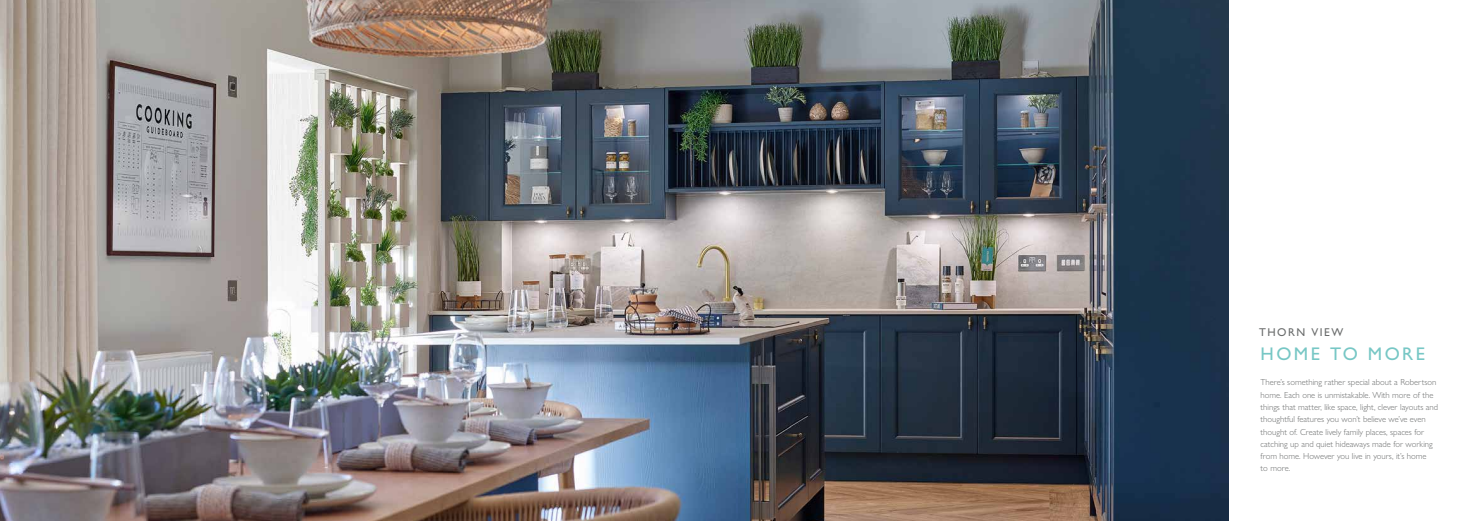
<style>
.page{position:relative;width:1474px;height:521px;background:#fff}
.page>*{position:absolute;margin:0;border:0;box-sizing:border-box;transform-origin:0 0}
.t1{font:500 18.38px "Gill Sans Nova";letter-spacing:.13em;color:#77c7c5}
.t2{font:500 11.38px "Gill Sans Nova";letter-spacing:.13em;color:#6a6c6c}
.t3{font:300 8.75px/12.2px "Gill Sans Nova";color:#6a6c6c}
</style>
<div class="page">
<img style="left:0;top:0;width:1228px;height:521px">
<h2 class="t2" style="left:1258px;top:328px;width:86px">THORN VIEW</h2>
<h1 class="t1" style="left:1260px;top:347px;width:166px">HOME TO MORE</h1>
<p class="t3" style="left:1260px;top:377px;width:179px">There’s something rather special about a Robertson home. Each one is unmistakable. With more of the things that matter, like space, light, clever layouts and thoughtful features you won’t believe we’ve even thought of. Create lively family places, spaces for catching up and quiet hideaways made for working from home. However you live in yours, it’s home<br>to more.</p>
</div>
